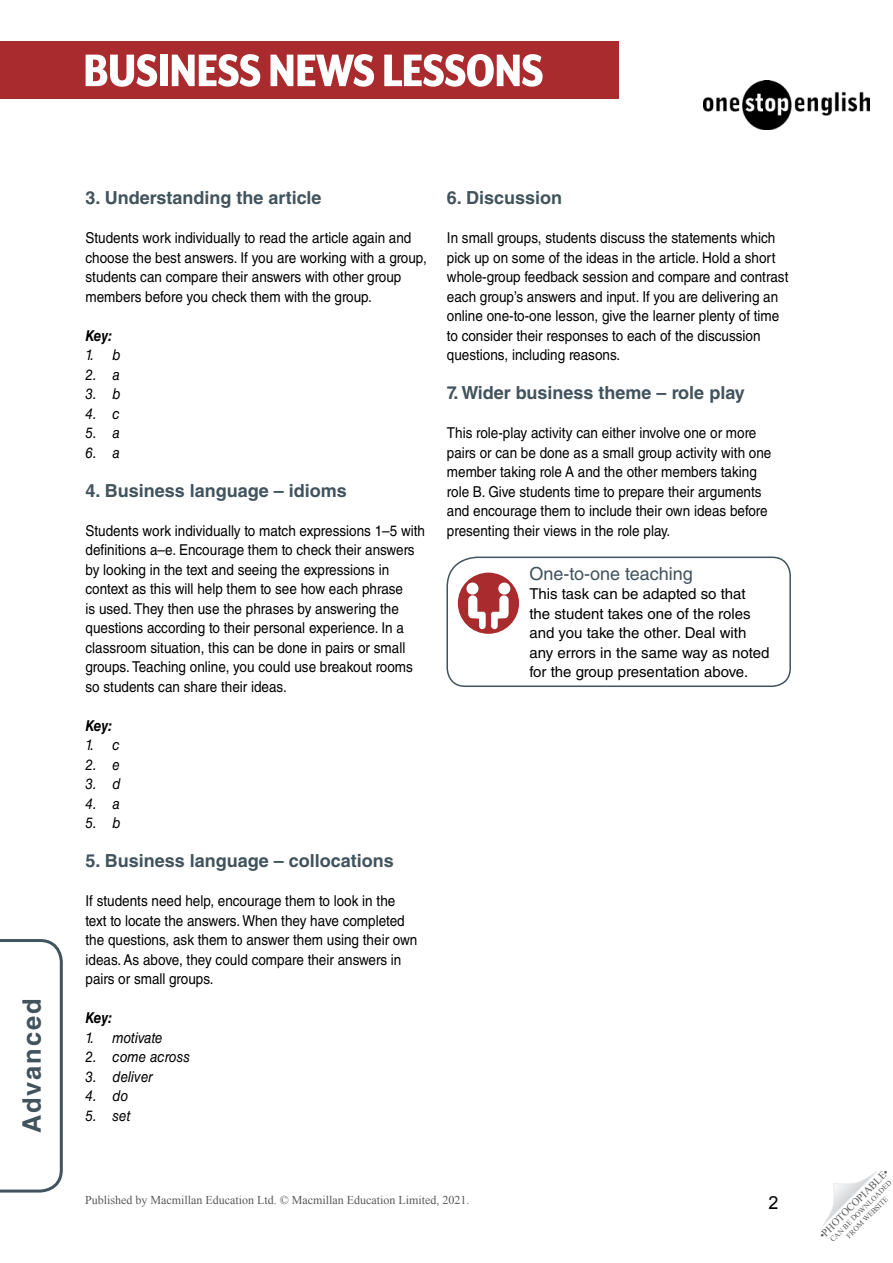
<style>
.page{position:relative;width:893px;height:1263px;background:#fff}
.page>*{position:absolute;margin:0;border:0;box-sizing:border-box;transform-origin:0 0}
.Article_Title{font:800 52.5px "Mr Eaves XL Mod Nar OT";letter-spacing:-.015em;color:#fff}
.t1{font:700 25.5px "Helvetica LT Std";letter-spacing:.08em;color:#41535d}
.TN__Title{font:700 18px "Helvetica LT Std";color:#41535d}
.TN__One_to_one_headi{font:18px "Helvetica LT Std";color:#41535d}
.t2{font:18px "Arial";color:#000}
.TN__Body_text{font:15px/19.5px "Helvetica LT Std";color:#000;scale:.9 1}
.TN__One_to_one_headi-2{font:15px/19.5px "Helvetica LT Std";color:#000}
.t3{font:italic 15px "Helvetica LT Std";color:#000;scale:.9 1}
.TN__Key_title{font:italic 700 15px "Helvetica LT Std";letter-spacing:-.02em;color:#000;scale:.9 1}
.t4{font:12px "Times New Roman";color:#58595b}
.t5{font:10.5px "Times New Roman";color:#58595b}
.t6{font:7.5px/9px "Times New Roman";color:#58595b;text-align:center}
</style>
<div class="page">
<svg style="left:822px;top:1171px;width:55px;height:55px"></svg>
<svg style="left:0;top:939px;width:63px;height:254px"></svg>
<div style="left:0;top:41px;width:619px;height:58px;background:#aa2b2e"></div>
<img style="left:704px;top:80px;width:165px;height:49px">
<svg style="left:446px;top:556px;width:345px;height:131px"></svg>
<svg style="left:457px;top:572px;width:63px;height:63px"></svg>
<div style="left:456px;top:571px;width:65px;height:64px;border:2px solid #fff;border-radius:50%"></div>
<svg style="left:466px;top:582px;width:44px;height:47px"></svg>
<h2 class="t1" style="left:16px;top:1133px;width:136px;rotate:-90deg">Advanced</h2>
<p class="Article_Title" style="left:83px;top:44px;width:462px">BUSINESS NEWS LESSONS</p>
<p class="TN__Title" style="left:86px;top:187px;width:238px">3. Understanding the article</p>
<p class="TN__Body_text" style="left:86px;top:228px;width:381px">Students work individually to read the article again and choose the best answers. If you are working with a group, students can compare their answers with other group members before you check them with the group.</p>
<p class="TN__Key_title" style="left:86px;top:326px;width:32px">Key:</p>
<p class="t3" style="left:86px;top:346px;width:41px">1. b</p>
<p class="t3" style="left:86px;top:366px;width:40px">2. a</p>
<p class="t3" style="left:86px;top:385px;width:41px">3. b</p>
<p class="t3" style="left:86px;top:405px;width:40px">4. c</p>
<p class="t3" style="left:86px;top:424px;width:40px">5. a</p>
<p class="t3" style="left:86px;top:444px;width:40px">6. a</p>
<p class="TN__Title" style="left:86px;top:479px;width:263px">4. Business language – idioms</p>
<p class="TN__Body_text" style="left:86px;top:521px;width:379px">Students work individually to match expressions 1–5 with definitions a–e. Encourage them to check their answers by looking in the text and seeing the expressions in context as this will help them to see how each phrase<br>is used. They then use the phrases by answering the questions according to their personal experience. In a classroom situation, this can be done in pairs or small groups. Teaching online, you could use breakout rooms so students can share their ideas.</p>
<p class="TN__Key_title" style="left:86px;top:716px;width:32px">Key:</p>
<p class="t3" style="left:86px;top:736px;width:40px">1. c</p>
<p class="t3" style="left:86px;top:756px;width:40px">2. e</p>
<p class="t3" style="left:86px;top:775px;width:41px">3. d</p>
<p class="t3" style="left:86px;top:795px;width:40px">4. a</p>
<p class="t3" style="left:86px;top:814px;width:41px">5. b</p>
<p class="TN__Title" style="left:86px;top:850px;width:310px">5. Business language – collocations</p>
<p class="TN__Body_text" style="left:86px;top:891px;width:370px">If students need help, encourage them to look in the text to locate the answers. When they have completed the questions, ask them to answer them using their own ideas. As above, they could compare their answers in pairs or small groups.</p>
<p class="TN__Key_title" style="left:86px;top:1009px;width:32px">Key:</p>
<p class="t3" style="left:86px;top:1029px;width:87px">1. motivate</p>
<p class="t3" style="left:86px;top:1048px;width:118px">2. come across</p>
<p class="t3" style="left:86px;top:1068px;width:76px">3. deliver</p>
<p class="t3" style="left:86px;top:1087px;width:49px">4. do</p>
<p class="t3" style="left:86px;top:1107px;width:52px">5. set</p>
<p class="TN__Title" style="left:447px;top:187px;width:117px">6. Discussion</p>
<p class="TN__Body_text" style="left:447px;top:228px;width:381px">In small groups, students discuss the statements which pick up on some of the ideas in the article. Hold a short whole-group feedback session and compare and contrast each group’s answers and input. If you are delivering an online one-to-one lesson, give the learner plenty of time to consider their responses to each of the discussion questions, including reasons.</p>
<p class="TN__Title" style="left:447px;top:382px;width:300px">7. Wider business theme – role play</p>
<p class="TN__Body_text" style="left:447px;top:423px;width:362px">This role-play activity can either involve one or more pairs or can be done as a small group activity with one member taking role A and the other members taking role B. Give students time to prepare their arguments and encourage them to include their own ideas before presenting their views in the role play.</p>
<p class="TN__One_to_one_headi" style="left:529px;top:563px;width:165px">One-to-one teaching</p>
<p class="TN__One_to_one_headi-2" style="left:529px;top:584px;width:241px">This task can be adapted so that the student takes one of the roles and you take the other. Deal with any errors in the same way as noted for the group presentation above.</p>
<p class="t4" style="left:85px;top:1192px;width:386px">Published by Macmillan Education Ltd. © Macmillan Education Limited, 2021.</p>
<p class="t2" style="left:769px;top:1191px;width:12px">2</p>
<p class="t5" style="left:816px;top:1232px;width:95px;rotate:-45deg">•PHOTOCOPIABLE•</p>
<p class="t6" style="left:828px;top:1237px;width:85px;rotate:-45deg">CAN BE DOWNLOADED<br>FROM WEBSITE</p>
</div>
